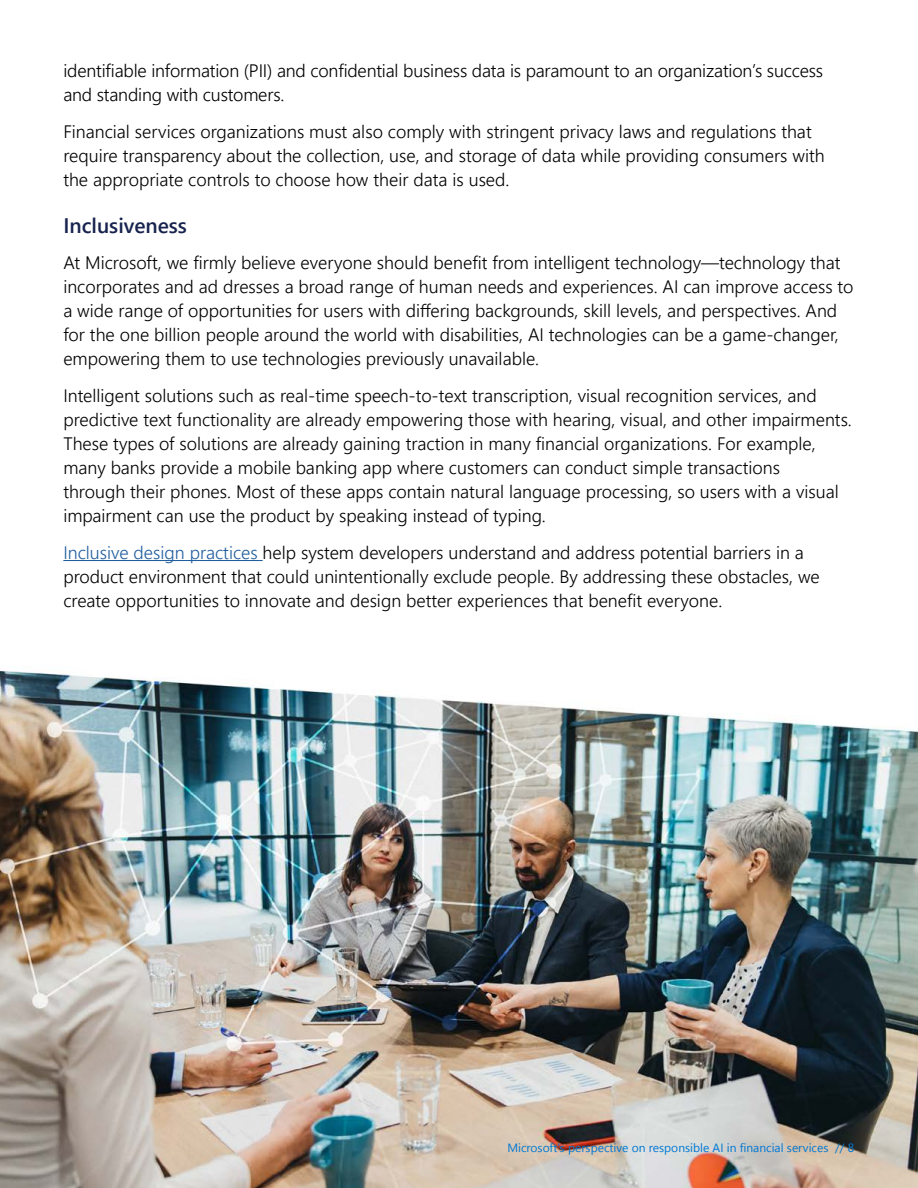
<style>
.page{position:relative;width:918px;height:1188px;background:#fff}
.page>*{position:absolute;margin:0;border:0;box-sizing:border-box;transform-origin:0 0}
.t1{font:600 21px "Segoe UI";color:#17234e}
.t2{font:300 18px/24px "Segoe UI";color:#000}
.t3{font:12px "Segoe UI";color:#0078d4}
.s1{color:#215e9e}
</style>
<div class="page">
<img style="left:0;top:671px;width:918px;height:517px">
<hr style="left:63px;top:560px;width:200px;height:1px;background:#215e9e">
<p class="t2" style="left:63px;top:58px;width:761px">identifiable information (PII) and confidential business data is paramount to an organization’s success and standing with customers.</p>
<p class="t2" style="left:63px;top:119px;width:763px">Financial services organizations must also comply with stringent privacy laws and regulations that require transparency about the collection, use, and storage of data while providing consumers with the appropriate controls to choose how their data is used.</p>
<p class="t1" style="left:63px;top:209px;width:125px">Inclusiveness</p>
<p class="t2" style="left:63px;top:250px;width:792px">At Microsoft, we firmly believe everyone should benefit from intelligent technology—technology that incorporates and ad dresses a broad range of human needs and experiences. AI can improve access to a wide range of opportunities for users with differing backgrounds, skill levels, and perspectives. And for the one billion people around the world with disabilities, AI technologies can be a game-changer, empowering them to use technologies previously unavailable.</p>
<p class="t2" style="left:63px;top:383px;width:790px">Intelligent solutions such as real-time speech-to-text transcription, visual recognition services, and predictive text functionality are already empowering those with hearing, visual, and other impairments.<br>These types of solutions are already gaining traction in many financial organizations. For example, many banks provide a mobile banking app where customers can conduct simple transactions<br>through their phones. Most of these apps contain natural language processing, so users with a visual impairment can use the product by speaking instead of typing.</p>
<p class="t2" style="left:63px;top:540px;width:758px"><span class="s1">Inclusive design practices</span> help system developers understand and address potential barriers in a product environment that could unintentionally exclude people. By addressing these obstacles, we create opportunities to innovate and design better experiences that benefit everyone.</p>
<p class="t3" style="left:507px;top:1139px;width:348px">Microsoft’s perspective on responsible AI in financial services // 8</p>
</div>
